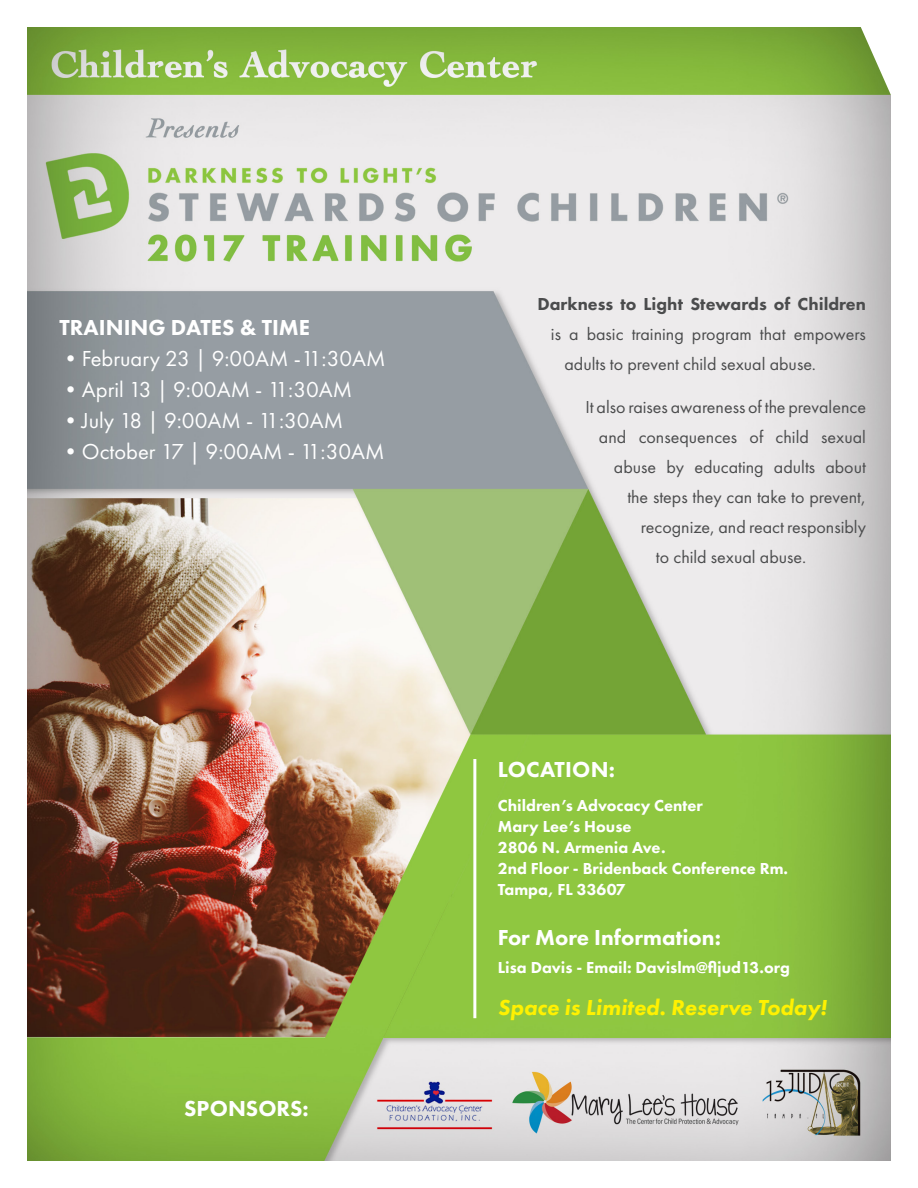
<style>
.page{position:relative;width:918px;height:1188px;background:#fff}
.page>*{position:absolute;margin:0;border:0;box-sizing:border-box;transform-origin:0 0}
.t1{font:22.5px "Futura PT";color:#fff}
.t2{font:800 22.5px "Futura PT";color:#fff}
.t3{font:italic 800 22.5px "Futura PT";color:#fff101}
.t4{font:18px "Futura PT";color:#4b4c4d}
.t5{font:800 18px "Futura PT";color:#4b4c4d}
.t6{font:800 16.5px "Futura PT";color:#fff}
</style>
<div class="page">
<img style="left:27px;top:27px;width:864px;height:1134px">
<hr style="left:473px;top:759px;width:3px;height:259px;background:#fff">
<p class="t2" style="left:59px;top:313px;width:252px">TRAINING DATES &amp; TIME</p>
<p class="t1" style="left:59px;top:345px;width:328px">•February 23 | 9:00AM -11:30AM</p>
<p class="t1" style="left:59px;top:376px;width:294px">•April 13 | 9:00AM - 11:30AM</p>
<p class="t1" style="left:59px;top:407px;width:285px">•July 18 | 9:00AM - 11:30AM</p>
<p class="t1" style="left:59px;top:438px;width:327px">•October 17 | 9:00AM - 11:30AM</p>
<p class="t2" style="left:184px;top:1095px;width:126px">SPONSORS:</p>
<p class="t5" style="left:537px;top:292px;width:330px">Darkness to Light Stewards of Children</p>
<p class="t4" style="left:551px;top:323px;width:317px">is a basic training program that empowers</p>
<p class="t4" style="left:564px;top:353px;width:253px">adults to prevent child sexual abuse.</p>
<p class="t4" style="left:585px;top:396px;width:282px">It also raises awareness of the prevalence</p>
<p class="t4" style="left:599px;top:426px;width:269px">and consequences of child sexual</p>
<p class="t4" style="left:614px;top:456px;width:253px">abuse by educating adults about</p>
<p class="t4" style="left:627px;top:486px;width:240px">the steps they can take to prevent,</p>
<p class="t4" style="left:641px;top:516px;width:226px">recognize, and react responsibly</p>
<p class="t4" style="left:656px;top:546px;width:152px">to child sexual abuse.</p>
<p class="t2" style="left:498px;top:755px;width:119px">LOCATION:</p>
<p class="t6" style="left:498px;top:796px;width:206px">Children’s Advocacy Center</p>
<p class="t6" style="left:498px;top:817px;width:135px">Mary Lee’s House</p>
<p class="t6" style="left:498px;top:838px;width:169px">2806 N. Armenia Ave.</p>
<p class="t6" style="left:498px;top:859px;width:292px">2nd Floor - Bridenback Conference Rm.</p>
<p class="t6" style="left:498px;top:880px;width:129px">Tampa, FL 33607</p>
<p class="t2" style="left:498px;top:923px;width:225px">For More Information:</p>
<p class="t6" style="left:498px;top:957px;width:294px">Lisa Davis - Email: Davislm@fljud13.org</p>
<p class="t3" style="left:498px;top:993px;width:331px">Space is Limited. Reserve Today!</p>
</div>
